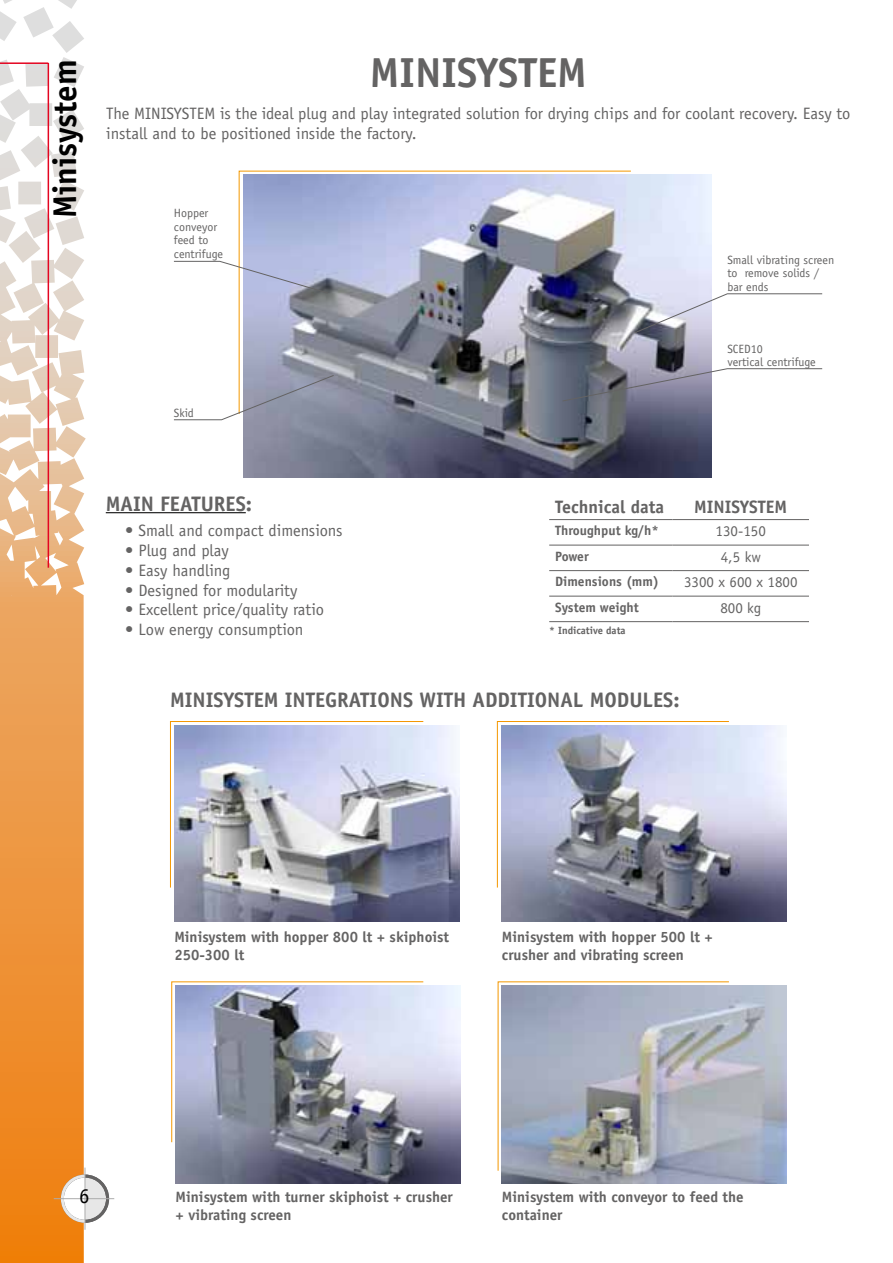
<style>
.page{position:relative;width:893px;height:1263px;background:#fff}
.page>*{position:absolute;margin:0;border:0;box-sizing:border-box;transform-origin:0 0}
.t1{font:700 42px "Officina Sans Std";color:#646363}
.t2{font:700 33px "Officina Sans Std";color:#000}
.t3{font:700 21px "Officina Sans Std";color:#646363}
.t4{font:21px "Officina Sans Std";color:#000}
.t5{font:700 18px "Officina Sans Std";color:#646363}
.t6{font:16.5px/19.8px "Officina Sans Std";color:#646363}
.t7{font:700 15px/18px "Officina Sans Std";color:#646363}
.t8{font:15px "Officina Sans Std";color:#646363}
.t9{font:700 13.5px "Officina Sans Std";color:#646363}
.t10{font:12px/13.5px "Officina Sans Std";color:#646363}
.t11{font:700 10.5px "Officina Sans Std";color:#646363}
</style>
<div class="page">
<svg style="left:0;top:0;width:86px;height:1263px"></svg>
<hr style="left:0;top:62px;width:48px;height:2px;background:#e40521">
<hr style="left:48px;top:63px;width:1px;height:505px;background:#e40521">
<hr style="left:892px;top:63px;width:1px;height:505px;background:#e40521">
<svg style="left:59px;top:1173px;width:52px;height:51px"></svg>
<hr style="left:54px;top:1198px;width:60px;height:1px;background:#acacac">
<hr style="left:85px;top:1167px;width:1px;height:63px;background:#acacac">
<svg style="left:238px;top:170px;width:394px;height:204px"></svg>
<img style="left:243px;top:175px;width:469px;height:302px">
<svg style="left:634px;top:293px;width:189px;height:41px"></svg>
<svg style="left:562px;top:368px;width:261px;height:34px"></svg>
<hr style="left:106px;top:512px;width:140px;height:1px;background:#000">
<svg style="left:170px;top:721px;width:254px;height:167px"></svg>
<svg style="left:497px;top:721px;width:232px;height:167px"></svg>
<svg style="left:171px;top:981px;width:253px;height:162px"></svg>
<svg style="left:497px;top:981px;width:233px;height:190px"></svg>
<img style="left:502px;top:986px;width:285px;height:197px">
<img style="left:174px;top:725px;width:285px;height:196px">
<img style="left:176px;top:986px;width:284px;height:198px">
<img style="left:501px;top:725px;width:285px;height:196px">
<svg style="left:174px;top:374px;width:161px;height:46px"></svg>
<svg style="left:173px;top:261px;width:156px;height:33px"></svg>
<hr style="left:549px;top:519px;width:124px;height:1px;background:#646363">
<hr style="left:673px;top:519px;width:136px;height:1px;background:#646363">
<hr style="left:549px;top:545px;width:124px;height:1px;background:#646363">
<hr style="left:673px;top:545px;width:136px;height:1px;background:#646363">
<hr style="left:549px;top:570px;width:124px;height:1px;background:#646363">
<hr style="left:673px;top:570px;width:136px;height:1px;background:#646363">
<hr style="left:549px;top:596px;width:124px;height:1px;background:#646363">
<hr style="left:673px;top:596px;width:136px;height:1px;background:#646363">
<hr style="left:549px;top:621px;width:124px;height:1px;background:#646363">
<hr style="left:673px;top:621px;width:136px;height:1px;background:#646363">
<h2 class="t2" style="left:44px;top:218px;width:160px;rotate:-90deg">Minisystem</h2>
<h1 class="t1" style="left:370px;top:46px;width:50px">Minis</h1>
<h1 class="t1" style="left:476px;top:46px;width:65px">yStem</h1>
<p class="t6" style="left:106px;top:104px;width:746px">The MINISYSTEM is the ideal plug and play integrated solution for drying chips and for coolant recovery. Easy to install and to be positioned inside the factory.</p>
<p class="t10" style="left:174px;top:206px;width:51px">Hopper conveyor feed to centrifuge</p>
<p class="t10" style="left:727px;top:253px;width:108px">Small vibrating screen to remove solids / bar ends</p>
<p class="t10" style="left:174px;top:406px;width:22px">Skid</p>
<p class="t3" style="left:106px;top:490px;width:148px">MAIN FEATURES:</p>
<p class="t6" style="left:125px;top:521px;width:219px">• Small and compact dimensions</p>
<p class="t6" style="left:125px;top:540px;width:105px">• Plug and play</p>
<p class="t6" style="left:125px;top:560px;width:107px">• Easy handling</p>
<p class="t6" style="left:125px;top:580px;width:174px">• Designed for modularity</p>
<p class="t6" style="left:125px;top:600px;width:200px">• Excellent price/quality ratio</p>
<p class="t6" style="left:125px;top:620px;width:180px">• Low energy consumption</p>
<p class="t10" style="left:727px;top:342px;width:90px">SCED10<br>vertical centrifuge</p>
<p class="t5" style="left:555px;top:496px;width:110px">Technical data</p>
<p class="t5" style="left:694px;top:496px;width:94px">MINISYSTEM</p>
<p class="t9" style="left:555px;top:522px;width:105px">Throughput kg/h*</p>
<p class="t8" style="left:716px;top:523px;width:52px">130-150</p>
<p class="t9" style="left:555px;top:548px;width:35px">Power</p>
<p class="t8" style="left:721px;top:548px;width:41px">4,5 kw</p>
<p class="t9" style="left:555px;top:573px;width:105px">Dimensions (mm)</p>
<p class="t8" style="left:684px;top:574px;width:115px">3300 x 600 x 1800</p>
<p class="t9" style="left:555px;top:599px;width:85px">System weight</p>
<p class="t8" style="left:720px;top:599px;width:42px">800 kg</p>
<p class="t11" style="left:549px;top:623px;width:78px">* Indicative data</p>
<p class="t3" style="left:170px;top:687px;width:511px">MINISYSTEM INTEGRATIONS WITH ADDITIONAL MODULES:</p>
<p class="t7" style="left:174px;top:927px;width:276px">Minisystem with hopper 800 lt + skiphoist<br>250-300 lt</p>
<p class="t7" style="left:502px;top:927px;width:212px">Minisystem with hopper 500 lt + crusher and vibrating screen</p>
<p class="t4" style="left:79px;top:1184px;width:12px">6</p>
<p class="t7" style="left:176px;top:1188px;width:279px">Minisystem with turner skiphoist + crusher + vibrating screen</p>
<p class="t7" style="left:502px;top:1188px;width:243px">Minisystem with conveyor to feed the container</p>
</div>
